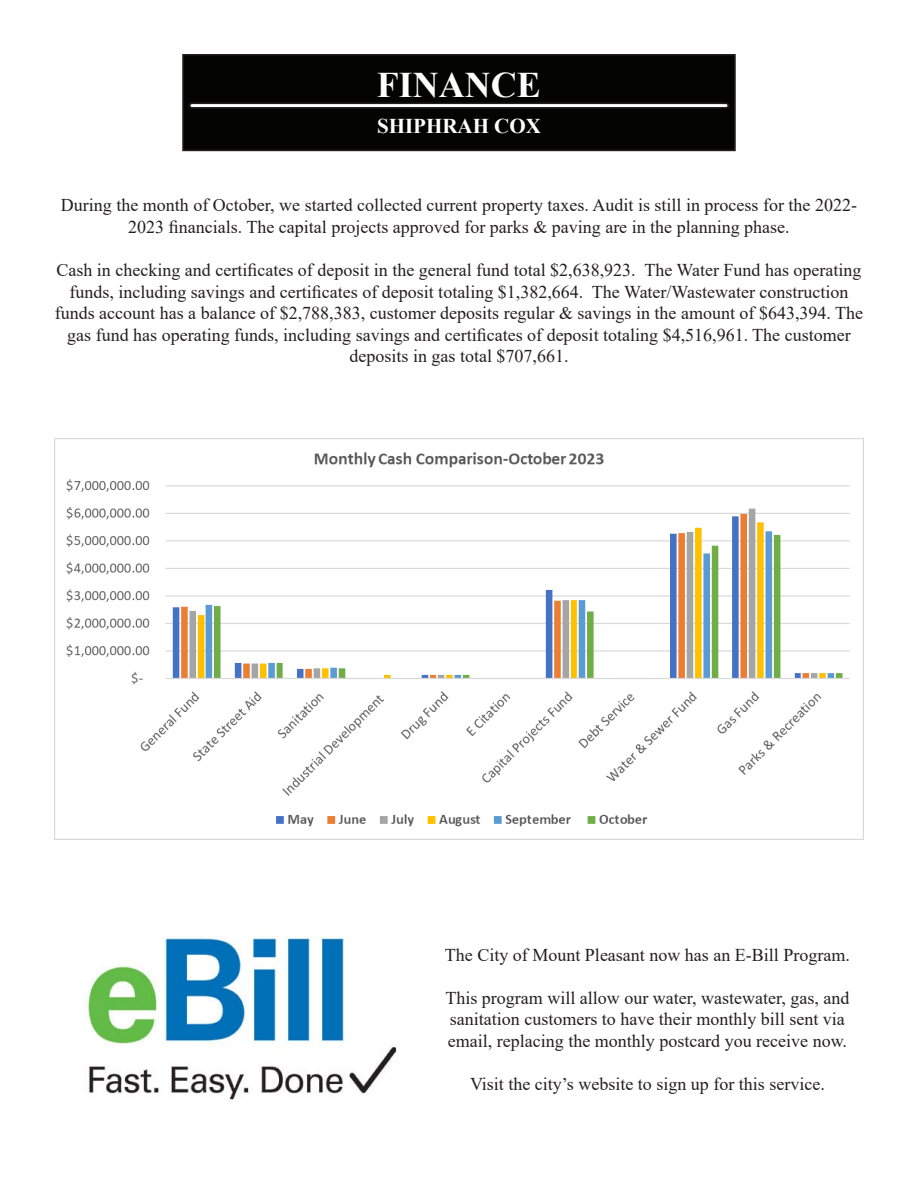
<style>
.page{position:relative;width:918px;height:1188px;background:#fff}
.page>*{position:absolute;margin:0;border:0;box-sizing:border-box;transform-origin:0 0}
.t1{font:700 36px "Times New Roman";color:#fff}
.t2{font:700 21px "Times New Roman";color:#fff}
.t3{font:18px/21.6px "Times New Roman";color:#231f20;text-align:center}
</style>
<div class="page">
<div style="left:183px;top:55px;width:552px;height:95px;background:#040503"></div>
<div style="left:182px;top:54px;width:554px;height:97px;border:2px solid #231f20"></div>
<div style="left:189px;top:103px;width:540px;height:6px;border:2px solid #231f20;border-radius:2px"></div>
<img style="left:85px;top:936px;width:313px;height:164px">
<img style="left:54px;top:439px;width:810px;height:401px">
<p class="t1" style="left:377px;top:59px;width:165px">FINANCE</p>
<p class="t2" style="left:377px;top:111px;width:165px">SHIPHRAH COX</p>
<p class="t3" style="left:61px;top:194px;width:798px">During the month of October, we started collected current property taxes. Audit is still in process for the 2022-<br>2023 financials. The capital projects approved for parks &amp; paving are in the planning phase.</p>
<p class="t3" style="left:55px;top:259px;width:810px">Cash in checking and certificates of deposit in the general fund total $2,638,923. The Water Fund has operating funds, including savings and certificates of deposit totaling $1,382,664. The Water/Wastewater construction funds account has a balance of $2,788,383, customer deposits regular &amp; savings in the amount of $643,394. The gas fund has operating funds, including savings and certificates of deposit totaling $4,516,961. The customer deposits in gas total $707,661.</p>
<p class="t3" style="left:445px;top:943px;width:406px">The City of Mount Pleasant now has an E-Bill Program.</p>
<p class="t3" style="left:445px;top:986px;width:405px;text-align:left">This program will allow our water, wastewater, gas, and sanitation customers to have their monthly bill sent via email, replacing the monthly postcard you receive now.</p>
<p class="t3" style="left:470px;top:1073px;width:356px">Visit the city’s website to sign up for this service.</p>
</div>
